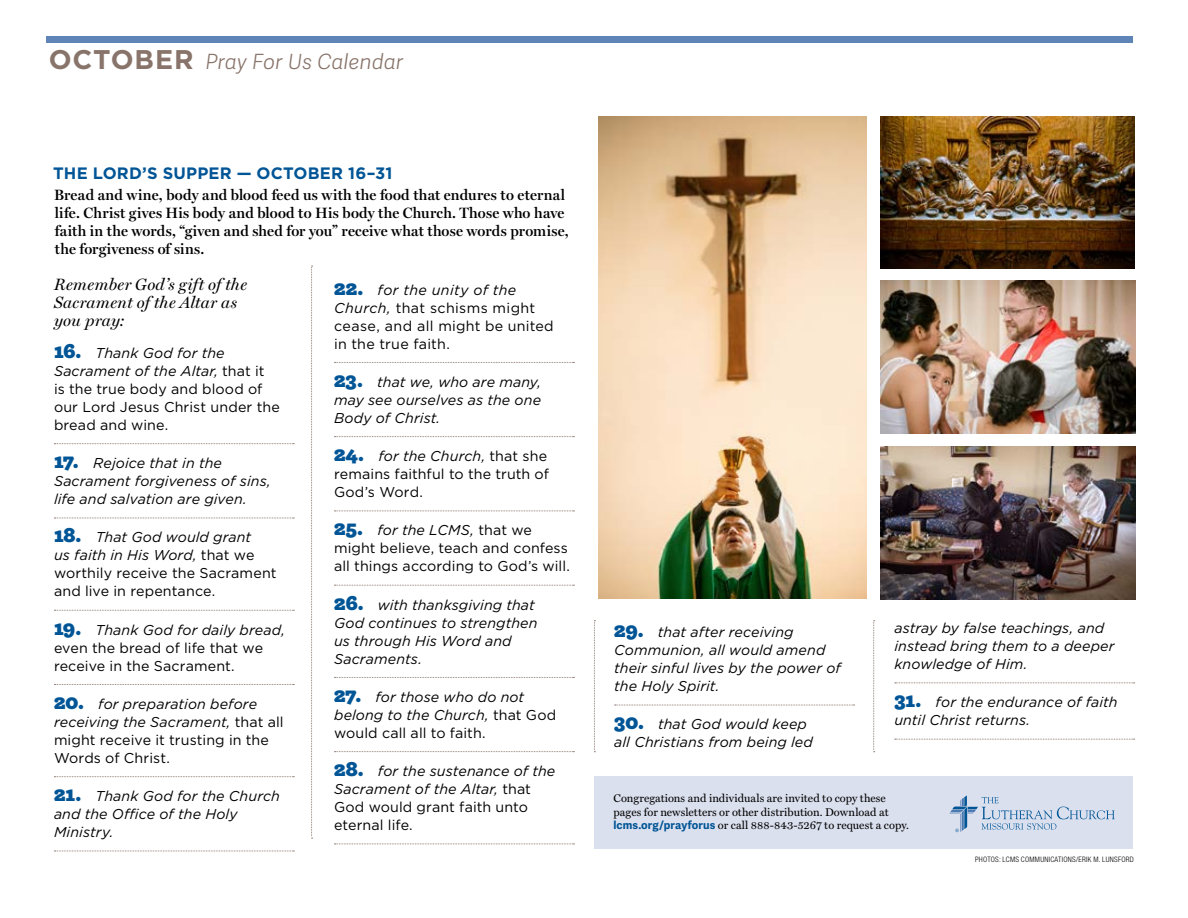
<style>
.page{position:relative;width:1188px;height:918px;background:#fff}
.page>*{position:absolute;margin:0;border:0;box-sizing:border-box;transform-origin:0 0}
.t1{font:italic 21px "Adelle Sans Lt";letter-spacing:.005em;color:#88746a}
.t2{font:italic 16.5px/18px "Miller Display";letter-spacing:.015em;color:#000}
.t3{font:700 16.5px "Gotham";letter-spacing:.01em;color:#005596}
.t4{font:600 15px/18px "Miller Display";letter-spacing:.015em;color:#000}
.Day{font:italic 14.25px/18px "Gotham";letter-spacing:.005em;color:#000}
.Day-2{font:14.25px/18px "Gotham";letter-spacing:.01em;color:#000}
.t5{font:11.25px/13.5px "Miller Text";letter-spacing:.005em;color:#000}
.t6{font:300 condensed 7.5px "Helvetica Neue LT Std";letter-spacing:.035em;color:#000}
.s1{font-family:"Gotham";font-weight:700;font-style:normal;font-size:27px}
.s2{font-family:"Archer";font-weight:900;font-size:21px;color:#005596}
.s3{font-style:italic}
.s4{font-family:"Archer";font-weight:900;font-style:normal;font-size:21px;color:#005596}
.s5{font-style:normal}
.s6{font-family:"Adelle Sans";font-weight:700;color:#005596}
</style>
<div class="page">
<svg style="left:54px;top:443px;width:240px;height:1px"></svg>
<svg style="left:54px;top:518px;width:240px;height:1px"></svg>
<svg style="left:54px;top:610px;width:240px;height:1px"></svg>
<svg style="left:54px;top:684px;width:240px;height:1px"></svg>
<svg style="left:54px;top:776px;width:240px;height:1px"></svg>
<svg style="left:54px;top:851px;width:240px;height:1px"></svg>
<svg style="left:334px;top:362px;width:240px;height:1px"></svg>
<svg style="left:334px;top:436px;width:240px;height:1px"></svg>
<svg style="left:334px;top:511px;width:240px;height:1px"></svg>
<svg style="left:334px;top:585px;width:240px;height:1px"></svg>
<svg style="left:334px;top:677px;width:240px;height:1px"></svg>
<svg style="left:334px;top:751px;width:240px;height:1px"></svg>
<svg style="left:334px;top:844px;width:240px;height:1px"></svg>
<svg style="left:615px;top:705px;width:240px;height:1px"></svg>
<svg style="left:895px;top:682px;width:240px;height:1px"></svg>
<svg style="left:895px;top:739px;width:240px;height:1px"></svg>
<div style="left:46px;top:36px;width:1087px;height:7px;background:#5e84b8"></div>
<div style="left:594px;top:777px;width:539px;height:72px;background:#dbe0ee"></div>
<svg style="left:949px;top:795px;width:166px;height:37px"></svg>
<svg style="left:311px;top:266px;width:2px;height:573px"></svg>
<svg style="left:594px;top:620px;width:1px;height:132px"></svg>
<svg style="left:873px;top:620px;width:2px;height:132px"></svg>
<img style="left:599px;top:116px;width:268px;height:483px">
<img style="left:881px;top:446px;width:255px;height:153px">
<img style="left:881px;top:281px;width:255px;height:153px">
<img style="left:881px;top:116px;width:253px;height:153px">
<p class="t1" style="left:49px;top:46px;width:356px"><span class="s1">OCTOBER</span> Pray For Us Calendar</p>
<p class="t3" style="left:53px;top:162px;width:341px">THE LORD’S SUPPER — OCTOBER 16–31</p>
<p class="t4" style="left:54px;top:187px;width:516px">Bread and wine, body and blood feed us with the food that endures to eternal life. Christ gives His body and blood to His body the Church. Those who have faith in the words, “given and shed for you” receive what those words promise, the forgiveness of sins.</p>
<p class="t2" style="left:54px;top:276px;width:194px">Remember God’s gift of the<br>Sacrament of the Altar as you pray:</p>
<p class="Day-2" style="left:54px;top:344px;width:227px"><span class="s2">16.</span> <span class="s3">Thank God for the<br>Sacrament of the Altar,</span> that it<br>is the true body and blood of our Lord Jesus Christ under the bread and wine.</p>
<p class="Day" style="left:54px;top:454px;width:218px"><span class="s4">17.</span> Rejoice that in the<br>Sacrament forgiveness of sins, life and salvation are given.</p>
<p class="Day-2" style="left:54px;top:528px;width:224px"><span class="s2">18.</span> <span class="s3">That God would grant<br>us faith in His Word,</span> that we worthily receive the Sacrament and live in repentance.</p>
<p class="Day-2" style="left:54px;top:620px;width:233px"><span class="s2">19.</span> <span class="s3">Thank God for daily bread, </span>even the bread of life that we receive in the Sacrament.</p>
<p class="Day-2" style="left:54px;top:695px;width:231px"><span class="s2">20.</span> <span class="s3">for preparation before receiving the Sacrament,</span> that all might receive it trusting in the<br>Words of Christ.</p>
<p class="Day" style="left:54px;top:787px;width:228px"><span class="s4">21.</span> Thank God for the Church and the Office of the Holy<br>Ministry.</p>
<p class="Day-2" style="left:334px;top:280px;width:221px"><span class="s2">22.</span> <span class="s3">for the unity of the<br>Church,</span> that schisms might cease, and all might be united in the true faith.</p>
<p class="Day" style="left:334px;top:372px;width:208px;text-align:justify"><span class="s4">23.</span> that we, who are many, may see ourselves as the one Body of Christ.</p>
<p class="Day-2" style="left:334px;top:447px;width:216px"><span class="s2">24.</span> <span class="s3">for the Church,</span> that she remains faithful to the truth of<br>God’s Word.</p>
<p class="Day-2" style="left:334px;top:521px;width:237px"><span class="s2">25.</span> <span class="s3">for the LCMS,</span> that we might believe, teach and confess all things according to God’s will.</p>
<p class="Day" style="left:334px;top:595px;width:205px"><span class="s4">26.</span> with thanksgiving that<br>God continues to strengthen us through His Word and<br>Sacraments.</p>
<p class="Day" style="left:334px;top:687px;width:224px"><span class="s4">27.</span> for those who do not belong to the Church, <span class="s5">that God would call all to faith.</span></p>
<p class="Day" style="left:334px;top:762px;width:223px"><span class="s4">28.</span> for the sustenance of the<br>Sacrament of the Altar, <span class="s5">that<br>God would grant faith unto eternal life.</span></p>
<p class="Day" style="left:614px;top:623px;width:228px"><span class="s4">29.</span> that after receiving<br>Communion, all would amend their sinful lives by the power of the Holy Spirit.</p>
<p class="Day" style="left:614px;top:715px;width:200px"><span class="s4">30.</span> that God would keep all Christians from being led</p>
<p class="Day" style="left:894px;top:619px;width:222px">astray by false teachings, and instead bring them to a deeper knowledge of Him.</p>
<p class="Day" style="left:894px;top:693px;width:225px"><span class="s4">31.</span> for the endurance of faith until Christ returns.</p>
<p class="t5" style="left:614px;top:792px;width:297px">Congregations and individuals are invited to copy these pages for newsletters or other distribution. Download at <span class="s6">lcms.org/prayforus</span> or call 888-843-5267 to request a copy.</p>
<p class="t6" style="left:975px;top:855px;width:160px">PHOTOS: LCMS COMMUNICATIONS/ERIK M. LUNSFORD</p>
</div>
